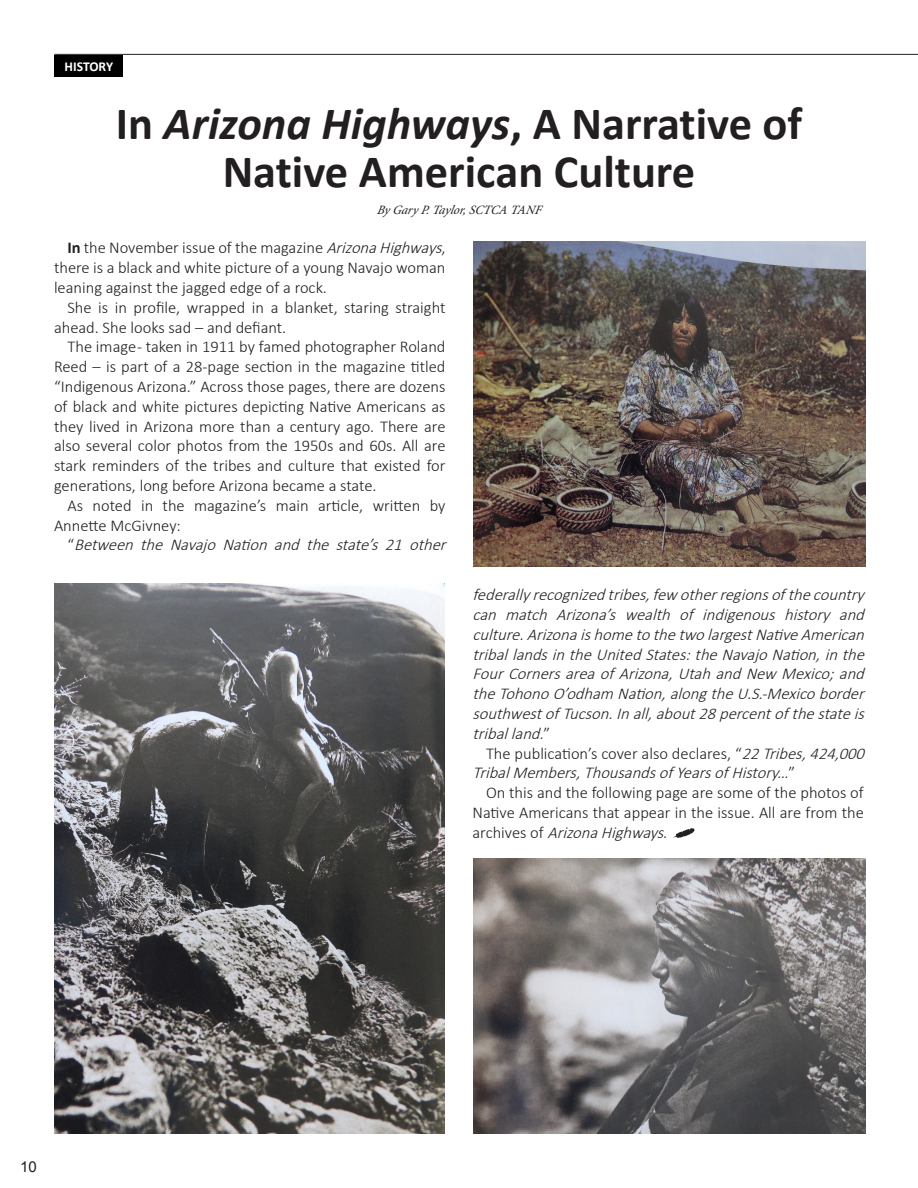
<style>
.page{position:relative;width:918px;height:1188px;background:#fff}
.page>*{position:absolute;margin:0;border:0;box-sizing:border-box;transform-origin:0 0}
.TITLE_1{font:700 46.5px/48px "Calibri";color:#231f20;text-align:center}
.MAIN_TEXT{font:300 16.5px/19.8px "Calibri";color:#231f20;text-align:justify}
.MAIN_TEXT-2{font:italic 300 16.5px/19.8px "Calibri";color:#231f20;text-align:justify}
.t1{font:15px "Arial";color:#231f20}
.TITLE_3{font:700 13.65px "Calibri";letter-spacing:-.005em;color:#fff}
.TITLE_1-2{font:italic 12.75px "Minion Pro";color:#231f20}
.s1{font-style:italic}
.s2{font-weight:700}
.s3{font-style:normal}
</style>
<div class="page">
<hr style="left:54px;top:54px;width:864px;height:1px;background:#231f20">
<div style="left:54px;top:55px;width:69px;height:22px;background:#000"></div>
<img style="left:55px;top:584px;width:390px;height:549px">
<img style="left:473px;top:242px;width:392px;height:325px">
<img style="left:473px;top:859px;width:392px;height:274px">
<svg style="left:674px;top:828px;width:20px;height:10px"></svg>
<p class="TITLE_3" style="left:65px;top:58px;width:50px">HISTORY</p>
<p class="TITLE_1" style="left:116px;top:100px;width:688px">In <span class="s1">Arizona Highways</span>, A Narrative of<br>Native American Culture</p>
<p class="TITLE_1-2" style="left:377px;top:201px;width:169px">By Gary P.Tay lor,SCTCA TANF</p>
<p class="MAIN_TEXT" style="left:54px;top:238px;width:394px;text-indent:14px"><span class="s2">In</span> the November issue of the magazine <span class="s1">ArizonaHighways</span>, there is a black and white picture of a young Navajo woman leaning against the jagged edge of a rock.</p>
<p class="MAIN_TEXT" style="left:54px;top:297px;width:393px;text-indent:14px">She is in profile, wrapped in a blanket, staring straight ahead. She looks sad – and defiant.</p>
<p class="MAIN_TEXT" style="left:54px;top:337px;width:393px;text-indent:14px">The image - taken in 1911 by famed photographer Roland Reed – is part of a 28-page section in the magazine titled “Indigenous Arizona.” Across those pages, there are dozens of black and white pictures depicting Native Americans as they lived in Arizona more than a century ago. There are also several color photos from the 1950s and 60s. All are stark reminders of the tribes and culture that existed for generations, long before Arizona became a state.</p>
<p class="MAIN_TEXT" style="left:54px;top:495px;width:393px;text-indent:14px">As noted in the magazine’s main article, written by<br>Annette McGivney:</p>
<p class="MAIN_TEXT-2" style="left:68px;top:535px;width:385px"><span class="s3">“</span> Between the Navajo Nation and the state’s 21 other</p>
<p class="MAIN_TEXT-2" style="left:472px;top:585px;width:398px">federallyrecognizedtribes,few otherregionsofthecountry can match Arizona’s wealth of indigenous history and culture.ArizonaishometothetwolargestNativeAmerican triballandsintheUnitedStates:theNavajoNation,inthe FourCornersareaofArizona,UtahandNew Mexico;and theTohonoO’odham Nation,alongtheU.S.-Mexicoborder southwestofTucson.Inall,about28percentofthestateis triballand.<span class="s3">”</span></p>
<p class="MAIN_TEXT-2" style="left:472px;top:743px;width:398px;text-indent:14px"><span class="s3">The publication’s cover also declares, “</span>22Tribes,424,000<br>TribalMembers,ThousandsofYearsofHistory…<span class="s3">”</span></p>
<p class="MAIN_TEXT" style="left:472px;top:783px;width:393px;text-indent:14px">On this and the following page are some of the photos of Native Americans that appear in the issue. All are from the a r c h i v e s o f <span class="s1">ArizonaHighways</span>.</p>
<p class="t1" style="left:20px;top:1157px;width:18px">10</p>
</div>
